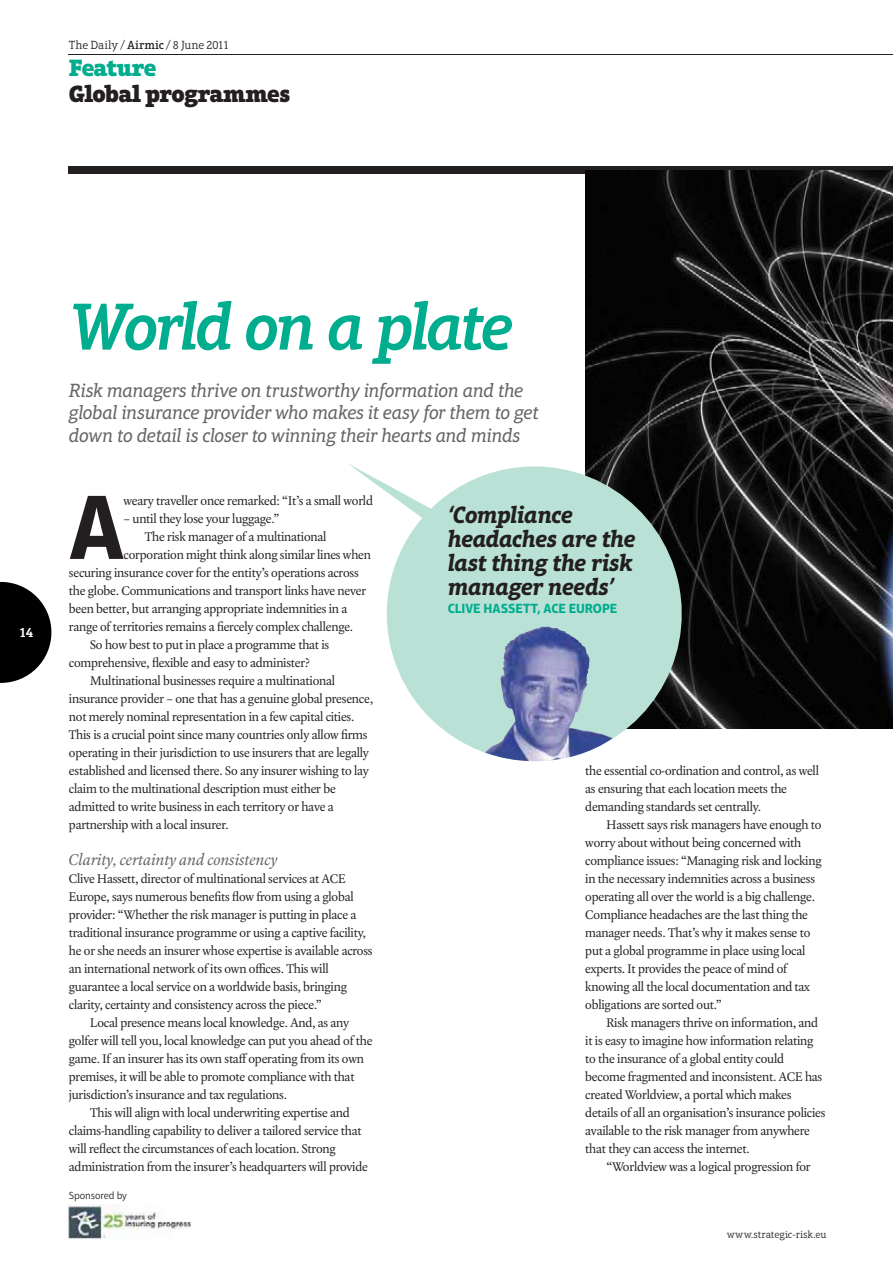
<style>
.page{position:relative;width:893px;height:1263px;background:#fff}
.page>*{position:absolute;margin:0;border:0;box-sizing:border-box;transform-origin:0 0}
.t1{font:700 92.7px "Aptifer Sans LT Pro";color:#231f20}
.t2{font:italic 600 67.5px "Aptifer Slab LT Pro";letter-spacing:-.05em;color:#00ad8e}
.t3{font:italic 700 24px/24px "Aptifer Slab LT Pro";letter-spacing:-.025em;color:#231f20}
.t4{font:900 24px "Aptifer Slab LT Pro";letter-spacing:-.025em;color:#231f20}
.t5{font:900 24px "Aptifer Slab LT Pro";letter-spacing:-.03em;color:#00ad8e}
.t6{font:italic 19.5px/22.5px "Aptifer Slab LT Pro";letter-spacing:-.025em;color:#676463}
.t7{font:italic 16.5px "Laurentian Std";color:#676463}
.t8{font:700 13.5px "Aptifer Sans LT Pro";color:#00ad8e}
.t9{font:600 13.5px "Aptifer Slab LT Pro";color:#fff}
.t10{font:13.35px/18px "Laurentian Std";letter-spacing:-.01em;color:#231f20}
.t11{font:300 12px "Aptifer Slab LT Pro";letter-spacing:-.02em;color:#231f20}
.t12{font:300 10.5px "Aptifer Slab LT Pro";letter-spacing:-.005em;color:#231f20}
.t13{font:300 10.5px "Aptifer Sans LT Pro";letter-spacing:-.015em;color:#231f20}
.s1{font-weight:500}
</style>
<div class="page">
<hr style="left:69px;top:54px;width:823px;height:1px;background:#231f20">
<div style="left:69px;top:167px;width:823px;height:7px;background:#231f20"></div>
<svg style="left:0;top:582px;width:51px;height:101px"></svg>
<img style="left:585px;top:170px;width:307px;height:558px">
<svg style="left:348px;top:453px;width:347px;height:309px;fill:#b9e1d6"></svg>
<img style="left:68px;top:1204px;width:123px;height:35px">
<img style="left:484px;top:627px;width:128px;height:134px">
<p class="t11" style="left:69px;top:41px;width:162px">The Daily / <span class="s1">Airmic</span> / 8 June 2011</p>
<h3 class="t5" style="left:69px;top:59px;width:89px">Feature</h3>
<h3 class="t4" style="left:69px;top:85px;width:223px">Global programmes</h3>
<p class="t9" style="left:19px;top:625px;width:16px">14</p>
<h2 class="t2" style="left:69px;top:301px;width:446px">World on a plate</h2>
<h3 class="t6" style="left:69px;top:381px;width:471px">Risk managers thrive on trustworthy information and the global insurance provider who makes it easy for them to get down to detail is closer to winning their hearts and minds</h3>
<h1 class="t1" style="left:69px;top:493px;width:57px">A</h1>
<p class="t10" style="left:123px;top:492px;width:251px">weary traveller once remarked: “It’s a small world</p>
<p class="t10" style="left:123px;top:510px;width:157px">– until they lose your luggage.”</p>
<p class="t10" style="left:145px;top:528px;width:183px">The risk manager of a multinational</p>
<p class="t10" style="left:123px;top:546px;width:249px">corporation might think along similar lines when</p>
<p class="t10" style="left:69px;top:564px;width:291px">securing insurance cover for the entity’s operations across</p>
<p class="t10" style="left:69px;top:582px;width:298px">the globe. Communications and transport links have never</p>
<p class="t10" style="left:69px;top:600px;width:280px">been better, but arranging appropriate indemnities in a</p>
<p class="t10" style="left:69px;top:618px;width:286px">range of territories remains a fiercely complex challenge.</p>
<p class="t10" style="left:90px;top:636px;width:240px">So how best to put in place a programme that is</p>
<p class="t10" style="left:69px;top:654px;width:242px">comprehensive, flexible and easy to administer?</p>
<p class="t10" style="left:90px;top:672px;width:246px">Multinational businesses require a multinational</p>
<p class="t10" style="left:69px;top:690px;width:305px">insurance provider – one that has a genuine global presence,</p>
<p class="t10" style="left:69px;top:708px;width:287px">not merely nominal representation in a few capital cities.</p>
<p class="t10" style="left:69px;top:726px;width:300px">This is a crucial point since many countries only allow firms</p>
<p class="t10" style="left:69px;top:744px;width:301px">operating in their jurisdiction to use insurers that are legally</p>
<p class="t10" style="left:69px;top:762px;width:301px">established and licensed there. So any insurer wishing to lay</p>
<p class="t10" style="left:69px;top:780px;width:268px">claim to the multinational description must either be</p>
<p class="t10" style="left:69px;top:798px;width:266px">admitted to write business in each territory or have a</p>
<p class="t10" style="left:69px;top:816px;width:161px">partnership with a local insurer.</p>
<p class="t7" style="left:69px;top:851px;width:210px">Clarity, certainty and consistency</p>
<p class="t10" style="left:69px;top:870px;width:278px">Clive Hassett, director of multinational services at ACE</p>
<p class="t10" style="left:69px;top:888px;width:286px">Europe, says numerous benefits flow from using a global</p>
<p class="t10" style="left:69px;top:906px;width:289px">provider: “Whether the risk manager is putting in place a</p>
<p class="t10" style="left:69px;top:924px;width:298px">traditional insurance programme or using a captive facility,</p>
<p class="t10" style="left:69px;top:942px;width:305px">he or she needs an insurer whose expertise is available across</p>
<p class="t10" style="left:69px;top:960px;width:261px">an international network of its own offices. This will</p>
<p class="t10" style="left:69px;top:978px;width:279px">guarantee a local service on a worldwide basis, bringing</p>
<p class="t10" style="left:69px;top:996px;width:254px">clarity, certainty and consistency across the piece.”</p>
<p class="t10" style="left:90px;top:1014px;width:260px">Local presence means local knowledge. And, as any</p>
<p class="t10" style="left:69px;top:1032px;width:305px">golfer will tell you, local knowledge can put you ahead of the</p>
<p class="t10" style="left:69px;top:1050px;width:296px">game. If an insurer has its own staff operating from its own</p>
<p class="t10" style="left:69px;top:1068px;width:287px">premises, it will be able to promote compliance with that</p>
<p class="t10" style="left:69px;top:1086px;width:219px">jurisdiction’s insurance and tax regulations.</p>
<p class="t10" style="left:90px;top:1104px;width:261px">This will align with local underwriting expertise and</p>
<p class="t10" style="left:69px;top:1122px;width:294px">claims-handling capability to deliver a tailored service that</p>
<p class="t10" style="left:69px;top:1140px;width:268px">will reflect the circumstances of each location. Strong</p>
<p class="t10" style="left:69px;top:1158px;width:300px">administration from the insurer’s headquarters will provide</p>
<p class="t13" style="left:69px;top:1192px;width:60px">Sponsored by</p>
<h3 class="t3" style="left:447px;top:505px;width:189px">‘Compliance headaches are the last thing the risk manager needs’</h3>
<p class="t8" style="left:447px;top:603px;width:171px">CLIVE HASSETT, ACE EUROPE</p>
<p class="t10" style="left:585px;top:762px;width:235px">the essential co-ordination and control, as well as ensuring that each location meets the demanding standards set centrally.</p>
<p class="t10" style="left:585px;top:816px;width:238px;text-indent:21px">Hassett says risk managers have enough to worry about without being concerned with compliance issues: “Managing risk and locking in the necessary indemnities across a business operating all over the world is a big challenge.<br>Compliance headaches are the last thing the manager needs. That’s why it makes sense to put a global programme in place using local experts. It provides the peace of mind of knowing all the local documentation and tax obligations are sorted out.”</p>
<p class="t10" style="left:585px;top:1014px;width:241px;text-indent:21px">Risk managers thrive on information, and it is easy to imagine how information relating to the insurance of a global entity could become fragmented and inconsistent. ACE has created Worldview, a portal which makes details of all an organisation’s insurance policies available to the risk manager from anywhere that they can access the internet.</p>
<p class="t10" style="left:606px;top:1158px;width:205px">“Worldview was a logical progression for</p>
<p class="t12" style="left:726px;top:1230px;width:101px">www.strategic-risk.eu</p>
</div>
